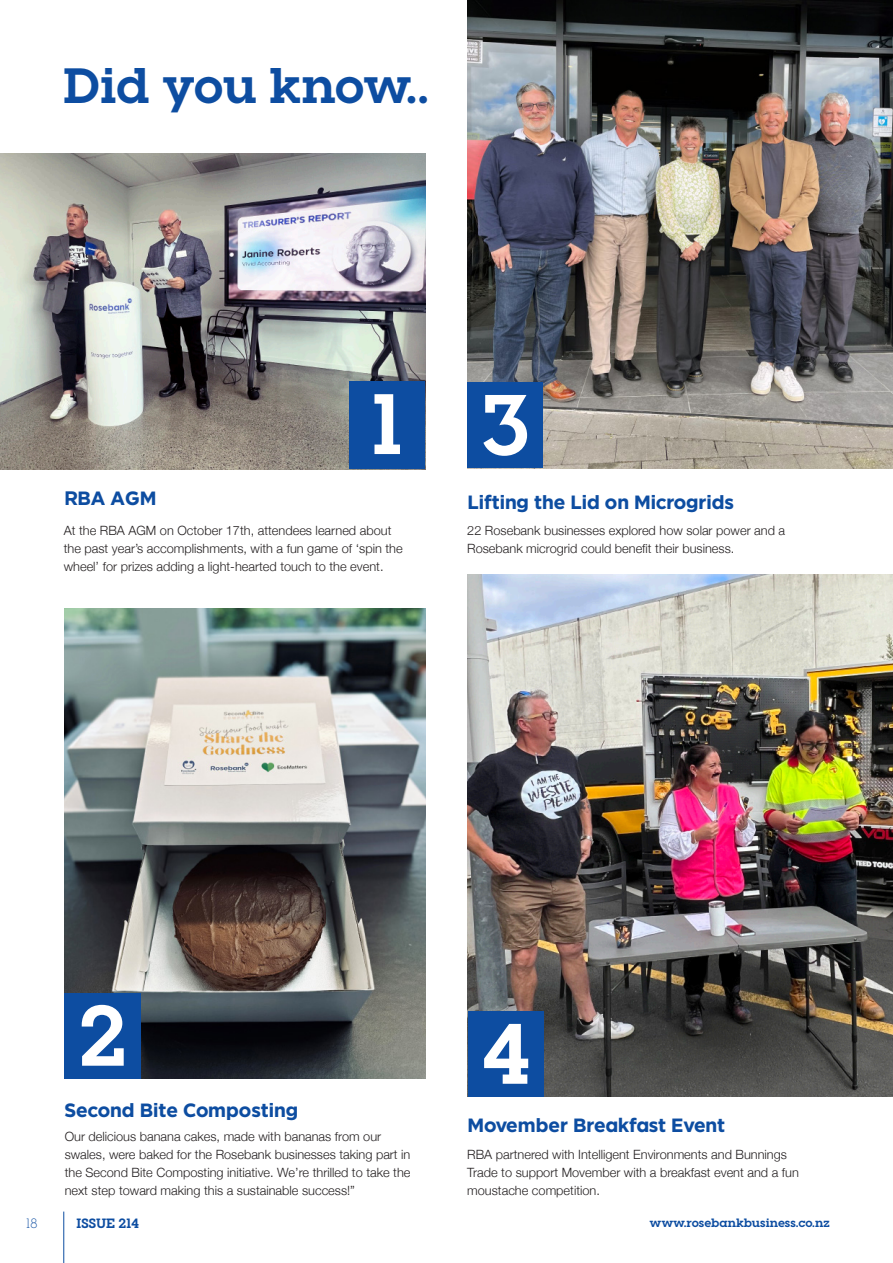
<style>
.page{position:relative;width:893px;height:1263px;background:#fff}
.page>*{position:absolute;margin:0;border:0;box-sizing:border-box;transform-origin:0 0}
.t1{font:700 85.5px "Visby Slab CF";color:#fff}
.t2{font:700 49.5px "Visby Slab CF";letter-spacing:-.02em;color:#0d4da1}
.t3{font:700 19.5px "Smythe Sans";color:#0d4da1}
.t4{font:700 13.5px "Visby Slab CF";color:#0d4da1}
.t5{font:300 13.5px "Visby Slab CF";color:#0d4da1}
.t6{font:300 12.75px/18px "Helvetica Neue";color:#231f20}
.t7{font:700 12px "Visby Slab CF";color:#0d4da1}
</style>
<div class="page">
<hr style="left:64px;top:1211px;width:1px;height:52px;background:#0d4da1">
<img style="left:468px;top:0;width:425px;height:469px">
<img style="left:0;top:153px;width:425px;height:316px">
<img style="left:64px;top:608px;width:361px;height:470px">
<div style="left:65px;top:993px;width:76px;height:85px;background:#0d4da1"></div>
<div style="left:349px;top:381px;width:76px;height:88px;background:#0d4da1"></div>
<div style="left:467px;top:382px;width:76px;height:86px;background:#0d4da1"></div>
<img style="left:468px;top:575px;width:425px;height:521px">
<div style="left:468px;top:1011px;width:76px;height:85px;background:#0d4da1"></div>
<p class="t2" style="left:63px;top:55px;width:367px">Did you know..</p>
<p class="t3" style="left:64px;top:486px;width:94px">RBA AGM</p>
<p class="t1" style="left:372px;top:370px;width:32px">1</p>
<p class="t1" style="left:480px;top:371px;width:52px">3</p>
<p class="t3" style="left:468px;top:490px;width:268px">Lifting the Lid on Microgrids</p>
<p class="t6" style="left:64px;top:520px;width:340px">At the RBA AGM on October 17th, attendees learned about the past year’s accomplishments, with a fun game of ‘spin the wheel’ for prizes adding a light-hearted touch to the event.</p>
<p class="t6" style="left:467px;top:520px;width:319px">22 Rosebank businesses explored how solar power and a<br>Rosebank microgrid could benefit their business.</p>
<p class="t1" style="left:78px;top:981px;width:51px">2</p>
<p class="t3" style="left:64px;top:1098px;width:235px">Second Bite Composting</p>
<p class="t6" style="left:65px;top:1126px;width:347px">Our delicious banana cakes, made with bananas from our swales, were baked for the Rosebank businesses taking part in the Second Bite Composting initiative. We’re thrilled to take the next step toward making this a sustainable success!”</p>
<p class="t1" style="left:481px;top:999px;width:52px">4</p>
<p class="t3" style="left:468px;top:1113px;width:259px">Movember Breakfast Event</p>
<p class="t6" style="left:467px;top:1144px;width:333px">RBA partnered with Intelligent Environments and Bunnings<br>Trade to support Movember with a breakfast event and a fun moustache competition.</p>
<p class="t5" style="left:27px;top:1215px;width:12px">18</p>
<p class="t4" style="left:77px;top:1215px;width:64px">ISSUE 214</p>
<p class="t7" style="left:650px;top:1215px;width:182px">www.rosebankbusiness.co.nz</p>
</div>
